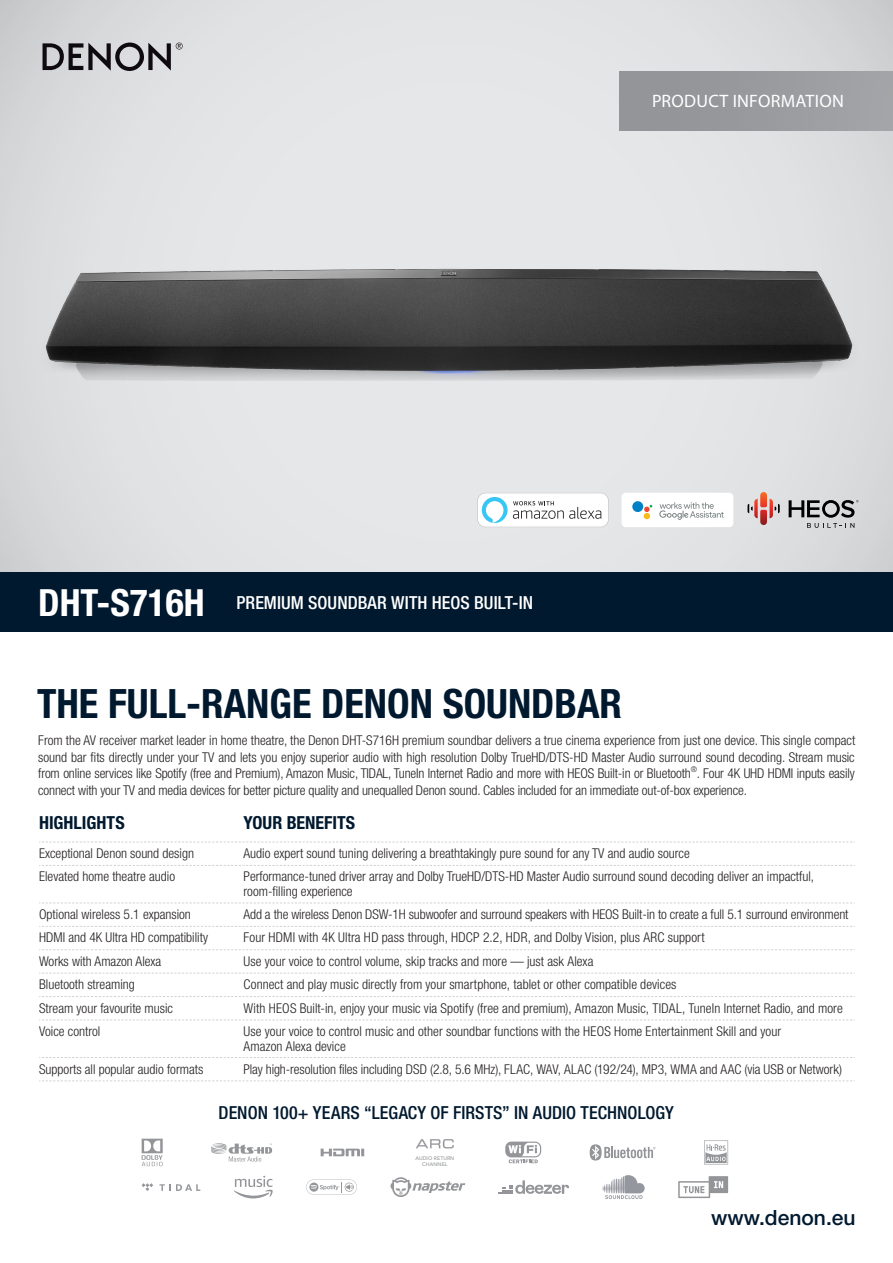
<style>
.page{position:relative;width:893px;height:1263px;background:#fff}
.page>*{position:absolute;margin:0;border:0;box-sizing:border-box;transform-origin:0 0}
.t1{font:700 condensed 40.5px "Helvetica Neue LTW1 G";color:#00192f}
.Product_Name_-_KO{font:700 condensed 37.5px "Helvetica Neue LT Std";color:#fff}
.t2{font:500 21px "Helvetica Neue LT Std";color:#00192f}
.t3{font:500 condensed 18px "Helvetica Neue LT Std";color:#00192f}
.t4{font:500 condensed 18px "Helvetica Neue LT Std";letter-spacing:.005em;color:#fff}
.t5{font:700 condensed 18px "Helvetica Neue LT Std";color:#00192f}
.t6{font:18px "Myriad Pro";letter-spacing:.015em;color:#fff}
.ptxt_HL_6_5_10_5_Lin{font:300 condensed 13.5px/16.5px "Helvetica Neue LT Std";color:#231f20}
.ptxt_HL_6_5_10_5_Lin-2{font:300 condensed 7.8px "Helvetica Neue LT Std";color:#231f20}
.t7{font:500 5.1px/6.1px "Avenir";letter-spacing:.01em;color:#939598;text-align:center}
</style>
<div class="page">
<div style="left:0;top:0;width:893px;height:632px;background:linear-gradient(to bottom,#dfe0e2,#dbdcde)"></div>
<svg style="left:43px;top:43px;width:140px;height:28px;background:#908e92"></svg>
<svg style="left:39px;top:842px;width:816px;height:1px"></svg>
<svg style="left:39px;top:865px;width:816px;height:1px"></svg>
<svg style="left:39px;top:903px;width:816px;height:1px"></svg>
<svg style="left:39px;top:926px;width:816px;height:1px"></svg>
<svg style="left:39px;top:949px;width:816px;height:1px"></svg>
<svg style="left:39px;top:973px;width:816px;height:1px"></svg>
<svg style="left:39px;top:996px;width:816px;height:1px"></svg>
<svg style="left:39px;top:1019px;width:816px;height:1px"></svg>
<svg style="left:39px;top:1057px;width:816px;height:1px"></svg>
<svg style="left:39px;top:1080px;width:816px;height:1px"></svg>
<div style="left:619px;top:71px;width:274px;height:59px;background:#939598"></div>
<div style="left:0;top:572px;width:893px;height:60px;background:#00192f"></div>
<img style="left:27px;top:220px;width:857px;height:231px">
<svg style="left:747px;top:492px;width:33px;height:33px"></svg>
<svg style="left:789px;top:500px;width:69px;height:28px;background:#9c9d9e"></svg>
<svg style="left:306px;top:1179px;width:51px;height:16px"></svg>
<svg style="left:159px;top:1184px;width:41px;height:7px"></svg>
<svg style="left:142px;top:1183px;width:11px;height:8px"></svg>
<svg style="left:603px;top:1175px;width:42px;height:24px"></svg>
<svg style="left:234px;top:1176px;width:39px;height:22px"></svg>
<svg style="left:390px;top:1177px;width:75px;height:20px"></svg>
<svg style="left:678px;top:1176px;width:50px;height:22px"></svg>
<svg style="left:499px;top:1180px;width:70px;height:14px"></svg>
<svg style="left:477px;top:493px;width:132px;height:34px"></svg>
<div style="left:621px;top:493px;width:112px;height:34px;background:#fff;border-radius:4px"></div>
<svg style="left:659px;top:502px;width:65px;height:18px"></svg>
<svg style="left:644px;top:505px;width:8px;height:14px"></svg>
<div style="left:632px;top:501px;width:11px;height:11px;background:#0081c5;border-radius:50%"></div>
<svg style="left:321px;top:1148px;width:43px;height:8px"></svg>
<svg style="left:590px;top:1144px;width:65px;height:16px"></svg>
<svg style="left:416px;top:1139px;width:38px;height:9px"></svg>
<svg style="left:505px;top:1141px;width:36px;height:22px"></svg>
<svg style="left:704px;top:1140px;width:24px;height:24px"></svg>
<svg style="left:211px;top:1143px;width:61px;height:18px"></svg>
<svg style="left:142px;top:1139px;width:21px;height:27px"></svg>
<p class="t6" style="left:652px;top:90px;width:194px">PRODUCT INFORMATION</p>
<p class="Product_Name_-_KO" style="left:38px;top:579px;width:168px">DHT-S716H</p>
<p class="t4" style="left:236px;top:591px;width:298px">PREMIUM SOUNDBAR WITH HEOS BUILT-IN</p>
<p class="t1" style="left:37px;top:679px;width:587px">THE FULL-RANGE DENON SOUNDBAR</p>
<p class="ptxt_HL_6_5_10_5_Lin" style="left:38px;top:732px;width:818px;text-align:justify">From the AV receiver market leader in home theatre, the Denon DHT-S716H premium soundbar delivers a true cinema experience from just one device. This single compact sound bar fits directly under your TV and lets you enjoy superior audio with high resolution Dolby TrueHD/DTS-HD Master Audio surround sound decoding. Stream music from online services like Spotify (free and Premium), Amazon Music, TIDAL, TuneIn Internet Radio and more with HEOS Built-in or Bluetooth . Four 4K UHD HDMI inputs easily</p>
<p class="ptxt_HL_6_5_10_5_Lin-2" style="left:691px;top:765px;width:8px">®</p>
<p class="ptxt_HL_6_5_10_5_Lin" style="left:38px;top:782px;width:710px">connect with your TV and media devices for better picture quality and unequalled Denon sound. Cables included for an immediate out-of-box experience.</p>
<p class="t5" style="left:39px;top:812px;width:87px">HIGHLIGHTS</p>
<p class="t5" style="left:244px;top:812px;width:113px">YOUR BENEFITS</p>
<p class="ptxt_HL_6_5_10_5_Lin" style="left:39px;top:845px;width:156px">Exceptional Denon sound design</p>
<p class="ptxt_HL_6_5_10_5_Lin" style="left:244px;top:845px;width:448px">Audio expert sound tuning delivering a breathtakingly pure sound for any TV and audio source</p>
<p class="ptxt_HL_6_5_10_5_Lin" style="left:39px;top:868px;width:137px">Elevated home theatre audio</p>
<p class="ptxt_HL_6_5_10_5_Lin" style="left:244px;top:869px;width:572px;line-height:15px">Performance-tuned driver array and Dolby TrueHD/DTS-HD Master Audio surround sound decoding deliver an impactful, room-filling experience</p>
<p class="ptxt_HL_6_5_10_5_Lin" style="left:39px;top:906px;width:153px">Optional wireless 5.1 expansion</p>
<p class="ptxt_HL_6_5_10_5_Lin" style="left:244px;top:906px;width:606px">Add a the wireless Denon DSW-1H subwoofer and surround speakers with HEOS Built-in to create a full 5.1 surround environment</p>
<p class="ptxt_HL_6_5_10_5_Lin" style="left:39px;top:929px;width:170px">HDMI and 4K Ultra HD compatibility</p>
<p class="ptxt_HL_6_5_10_5_Lin" style="left:244px;top:929px;width:463px">Four HDMI with 4K Ultra HD pass through, HDCP 2.2, HDR, and Dolby Vision, plus ARC support</p>
<p class="ptxt_HL_6_5_10_5_Lin" style="left:39px;top:953px;width:124px">Works with Amazon Alexa</p>
<p class="ptxt_HL_6_5_10_5_Lin" style="left:244px;top:953px;width:351px">Use your voice to control volume, skip tracks and more — just ask Alexa</p>
<p class="ptxt_HL_6_5_10_5_Lin" style="left:39px;top:976px;width:97px">Bluetooth streaming</p>
<p class="ptxt_HL_6_5_10_5_Lin" style="left:244px;top:976px;width:434px">Connect and play music directly from your smartphone, tablet or other compatible devices</p>
<p class="ptxt_HL_6_5_10_5_Lin" style="left:39px;top:999px;width:135px">Stream your favourite music</p>
<p class="ptxt_HL_6_5_10_5_Lin" style="left:244px;top:999px;width:601px">With HEOS Built-in, enjoy your music via Spotify (free and premium), Amazon Music, TIDAL, TuneIn Internet Radio, and more</p>
<p class="ptxt_HL_6_5_10_5_Lin" style="left:39px;top:1023px;width:63px">Voice control</p>
<p class="ptxt_HL_6_5_10_5_Lin" style="left:244px;top:1023px;width:539px;line-height:15px">Use your voice to control music and other soundbar functions with the HEOS Home Entertainment Skill and your<br>Amazon Alexa device</p>
<p class="ptxt_HL_6_5_10_5_Lin" style="left:39px;top:1060px;width:166px">Supports all popular audio formats</p>
<p class="ptxt_HL_6_5_10_5_Lin" style="left:244px;top:1060px;width:600px">Play high-resolution files including DSD (2.8, 5.6 MHz), FLAC, WAV, ALAC (192/24), MP3, WMA and AAC (via USB or Network)</p>
<p class="t3" style="left:219px;top:1102px;width:457px">DENON 100+ YEARS “LEGACY OF FIRSTS” IN AUDIO TECHNOLOGY</p>
<p class="t7" style="left:415px;top:1154px;width:40px">AUDIO RETURN<br>CHANNEL</p>
<p class="t2" style="left:711px;top:1205px;width:146px">www.denon.eu</p>
</div>
